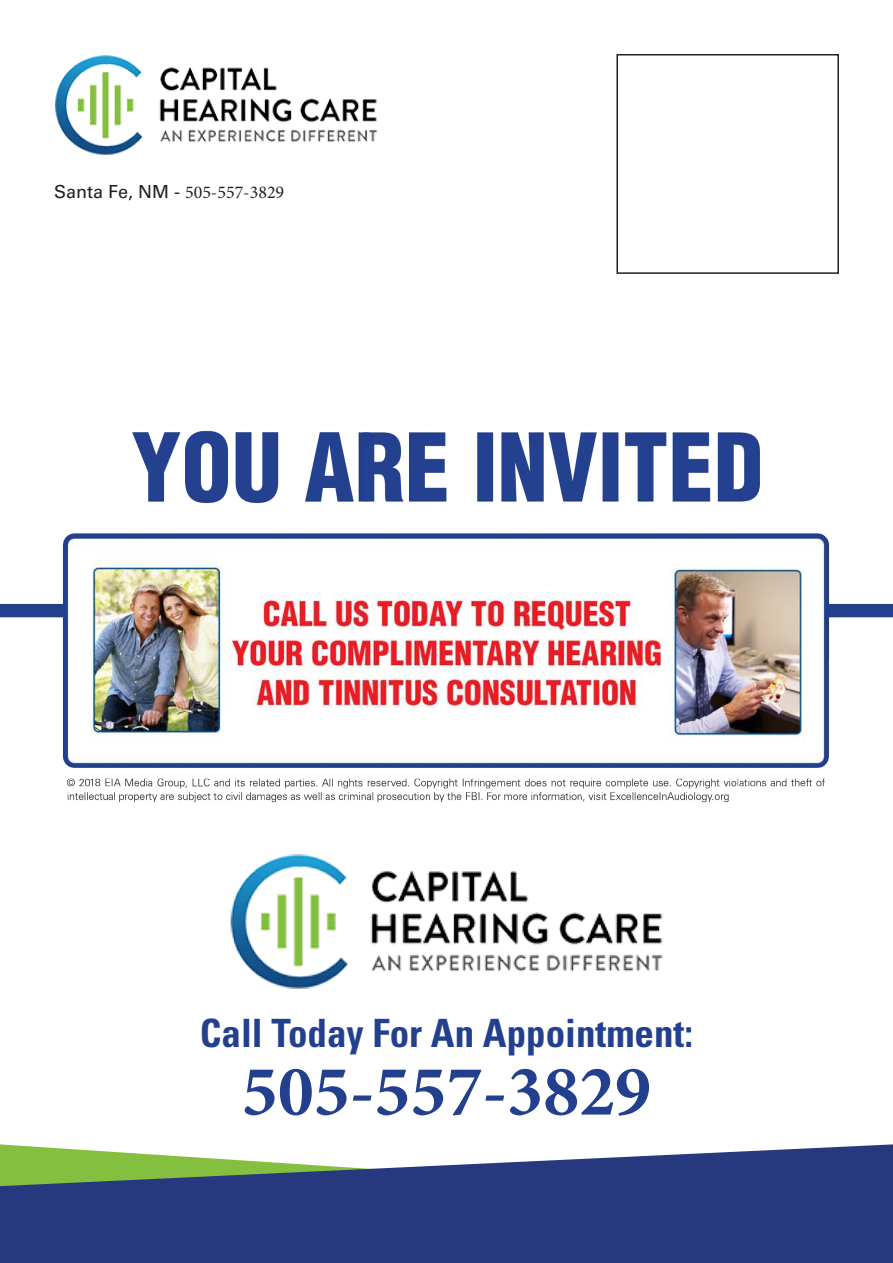
<style>
.page{position:relative;width:893px;height:1263px;background:#fff}
.page>*{position:absolute;margin:0;border:0;box-sizing:border-box;transform-origin:0 0}
.t1{font:700 72px "Minion Pro";color:#23408f}
.t2{font:700 condensed 39px "Univers LT Std";color:#23408f}
.t3{font:18px "Minion Pro";color:#231f20}
.s1{font-family:"Univers LT Std"}
</style>
<div class="page">
<img style="left:0;top:430px;width:893px;height:373px">
<svg style="left:0;top:1144px;width:893px;height:119px;background:#435787"></svg>
<div style="left:616px;top:54px;width:223px;height:220px;border:2px solid #231f20"></div>
<img style="left:55px;top:55px;width:322px;height:99px">
<img style="left:230px;top:854px;width:433px;height:134px">
<p class="t3" style="left:54px;top:180px;width:232px"><span class="s1">Santa Fe, NM -</span> 505-557-3829</p>
<p class="t2" style="left:200px;top:1009px;width:495px">Call Today For An Appointment:</p>
<p class="t1" style="left:242px;top:1041px;width:411px">505-557-3829</p>
</div>
